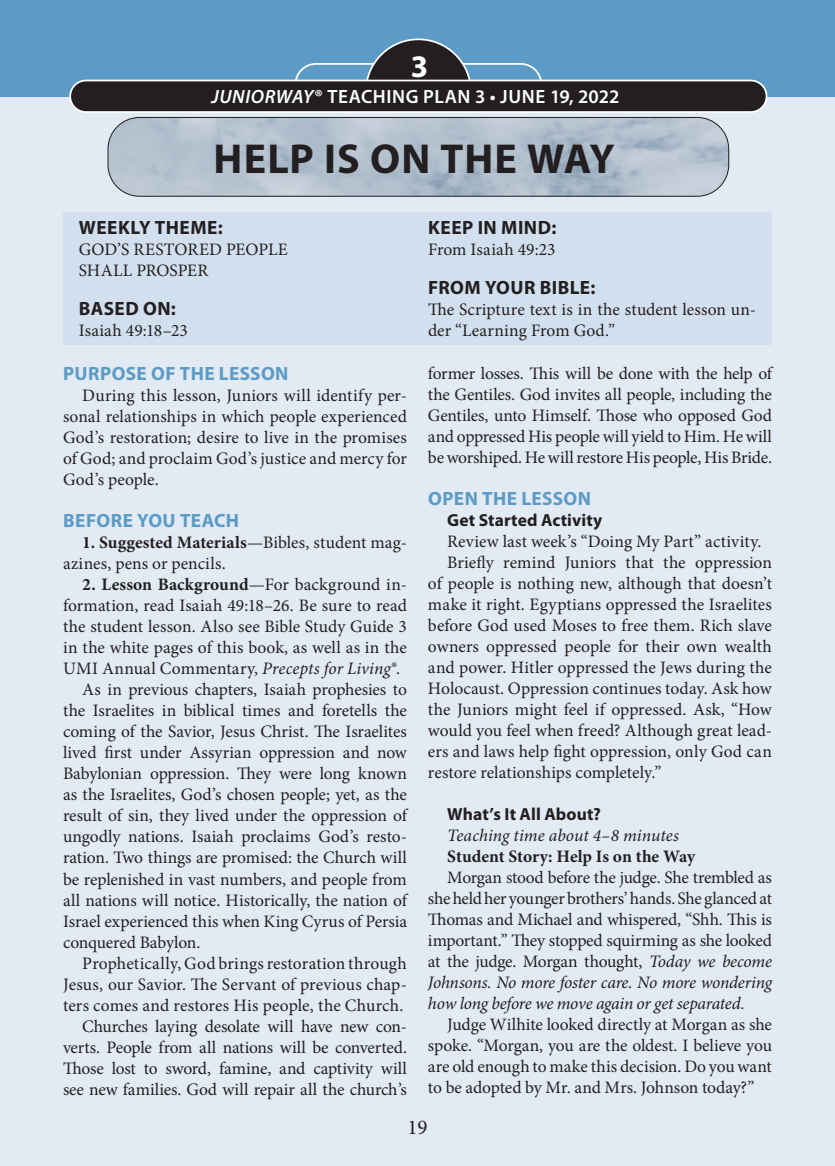
<style>
.page{position:relative;width:835px;height:1166px;background:#e2eaf4}
.page>*{position:absolute;margin:0;border:0;box-sizing:border-box;transform-origin:0 0}
.t1{font:700 42px "Myriad Pro";letter-spacing:.025em;color:#231f20}
.t2{font:700 31.5px "Myriad Pro";color:#fff}
.t3{font:21px "Minion Pro";color:#231f20}
.t4{font:700 19.25px "Myriad Pro";letter-spacing:.025em;color:#231f20}
.t5{font:700 19.25px "Myriad Pro";letter-spacing:.02em;color:#5c9bc5}
.t6{font:600 19.25px "Myriad Pro";letter-spacing:.03em;color:#fff}
.t7{font:17.5px/21px "Minion Pro";color:#231f20;text-align:justify}
.t8{font:700 17.5px "Minion Pro";color:#231f20}
.t9{font:700 17.5px "Myriad Pro";letter-spacing:.005em;color:#231f20}
.t10{font:italic 17.5px "Minion Pro";color:#231f20}
.s1{font-style:italic}
.s2{font-weight:700}
.s3{font-weight:400}
</style>
<div class="page">
<div style="left:0;top:0;width:835px;height:96px;background:#5c9bc5"></div>
<img style="left:108px;top:117px;width:621px;height:79px">
<div style="left:108px;top:117px;width:621px;height:80px;border:1px solid #231f20;border-radius:32px"></div>
<div style="left:295px;top:63px;width:247px;height:43px;border:2px solid #fff;border-radius:20px"></div>
<svg style="left:364px;top:38px;width:109px;height:42px"></svg>
<div style="left:70px;top:80px;width:696px;height:32px;background:#231f20;border-radius:16px"></div>
<div style="left:69px;top:80px;width:698px;height:33px;border:2px solid #fff;border-radius:16px"></div>
<div style="left:63px;top:212px;width:709px;height:133px;background:#d2dfee"></div>
<h2 class="t2" style="left:411px;top:49px;width:19px">3</h2>
<p class="t6" style="left:211px;top:85px;width:409px"><span class="s1">JUNIORWAY</span>® TEACHING PLAN 3 • JUNE 19, 2022</p>
<h1 class="t1" style="left:214px;top:135px;width:403px">HELP IS ON THE WAY</h1>
<p class="t4" style="left:79px;top:217px;width:145px">WEEKLY THEME:</p>
<p class="t7" style="left:79px;top:239px;width:210px">GOD’S RESTORED PEOPLE<br>SHALL PROSPER</p>
<p class="t4" style="left:79px;top:297px;width:98px">BASED ON:</p>
<p class="t7" style="left:79px;top:320px;width:111px">Isaiah 49:18–23</p>
<p class="t5" style="left:63px;top:363px;width:227px">PURPOSE OF THE LESSON</p>
<p class="t7" style="left:63px;top:385px;width:345px;text-indent:19px">During this lesson, Juniors will identify per&shy;sonal relationships in which people experienced God’s restoration; desire to live in the promises of God; and proclaim God’s justice and mercy for God’s people.</p>
<p class="t5" style="left:63px;top:510px;width:177px">BEFORE YOU TEACH</p>
<p class="t7" style="left:63px;top:532px;width:345px;text-indent:19px"><span class="s2">1. Suggested Materials</span>—Bibles, student mag&shy;azines, pens or pencils.</p>
<p class="t8" style="left:82px;top:572px;width:326px">2. Lesson Background<span class="s3">—For background in-</span></p>
<p class="t7" style="left:63px;top:595px;width:345px">formation, read Isaiah 49:18–26. Be sure to read</p>
<p class="t7" style="left:63px;top:616px;width:345px">the student lesson. Also see Bible Study Guide 3</p>
<p class="t7" style="left:63px;top:637px;width:345px">in the white pages of this book, as well as in the</p>
<p class="t7" style="left:63px;top:658px;width:339px">UMI Annual Commentary, <span class="s1">Precepts for Living</span>®.</p>
<p class="t7" style="left:82px;top:679px;width:326px">As in previous chapters, Isaiah prophesies to</p>
<p class="t7" style="left:63px;top:700px;width:345px">the Israelites in biblical times and foretells the</p>
<p class="t7" style="left:63px;top:721px;width:345px">coming of the Savior, Jesus Christ. The Israelites</p>
<p class="t7" style="left:63px;top:742px;width:345px">lived first under Assyrian oppression and now</p>
<p class="t7" style="left:63px;top:763px;width:345px">Babylonian oppression. They were long known</p>
<p class="t7" style="left:63px;top:784px;width:345px">as the Israelites, God’s chosen people; yet, as the</p>
<p class="t7" style="left:63px;top:805px;width:345px">result of sin, they lived under the oppression of</p>
<p class="t7" style="left:63px;top:826px;width:345px">ungodly nations. Isaiah proclaims God’s resto-</p>
<p class="t7" style="left:63px;top:847px;width:345px">ration. Two things are promised: the Church will</p>
<p class="t7" style="left:63px;top:868px;width:345px">be replenished in vast numbers, and people from</p>
<p class="t7" style="left:63px;top:889px;width:345px">all nations will notice. Historically, the nation of</p>
<p class="t7" style="left:63px;top:910px;width:345px">Israel experienced this when King Cyrus of Persia</p>
<p class="t7" style="left:63px;top:931px;width:139px">conquered Babylon.</p>
<p class="t7" style="left:82px;top:952px;width:326px">Prophetically, God brings restoration through</p>
<p class="t7" style="left:63px;top:973px;width:345px">Jesus, our Savior. The Servant of previous chap-</p>
<p class="t7" style="left:63px;top:994px;width:342px">ters comes and restores His people, the Church.</p>
<p class="t7" style="left:82px;top:1015px;width:326px">Churches laying desolate will have new con-</p>
<p class="t7" style="left:63px;top:1036px;width:345px">verts. People from all nations will be converted.</p>
<p class="t7" style="left:63px;top:1057px;width:345px">Those lost to sword, famine, and captivity will</p>
<p class="t7" style="left:63px;top:1078px;width:345px">see new families. God will repair all the church’s</p>
<p class="t4" style="left:428px;top:217px;width:130px">KEEP IN MIND:</p>
<p class="t7" style="left:428px;top:239px;width:129px">From Isaiah 49:23</p>
<p class="t4" style="left:428px;top:276px;width:169px">FROM YOUR BIBLE:</p>
<p class="t7" style="left:428px;top:299px;width:330px">The Scripture text is in the student lesson un&shy;der “Learning From God.”</p>
<p class="t7" style="left:428px;top:362px;width:345px">former losses. This will be done with the help of the Gentiles. God invites all people, including the Gentiles, unto Himself. Those who opposed God and oppressed His people will yield to Him. He will be worshiped. He will restore His people, His Bride.</p>
<p class="t5" style="left:428px;top:487px;width:164px">OPEN THE LESSON</p>
<p class="t9" style="left:447px;top:510px;width:157px">Get Started Activity</p>
<p class="t7" style="left:447px;top:530px;width:316px">Review last week’s “Doing My Part” activity.</p>
<p class="t7" style="left:447px;top:551px;width:326px">Briefly remind Juniors that the oppression</p>
<p class="t7" style="left:428px;top:572px;width:345px">of people is nothing new, although that doesn’t</p>
<p class="t7" style="left:428px;top:593px;width:345px">make it right. Egyptians oppressed the Israelites</p>
<p class="t7" style="left:428px;top:614px;width:345px">before God used Moses to free them. Rich slave</p>
<p class="t7" style="left:428px;top:635px;width:345px">owners oppressed people for their own wealth</p>
<p class="t7" style="left:428px;top:656px;width:345px">and power. Hitler oppressed the Jews during the</p>
<p class="t7" style="left:428px;top:677px;width:345px">Holocaust. Oppression continues today. Ask how</p>
<p class="t7" style="left:428px;top:698px;width:345px">the Juniors might feel if oppressed. Ask, “How</p>
<p class="t7" style="left:428px;top:719px;width:345px">would you feel when freed? Although great lead-</p>
<p class="t7" style="left:428px;top:740px;width:345px">ers and laws help fight oppression, only God can</p>
<p class="t7" style="left:428px;top:761px;width:235px">restore relationships completely.”</p>
<p class="t9" style="left:447px;top:804px;width:155px">What’s It All About?</p>
<p class="t10" style="left:447px;top:823px;width:233px">Teaching time about 4–8 minutes</p>
<p class="t8" style="left:447px;top:843px;width:249px">Student Story: Help Is on the Way</p>
<p class="t7" style="left:428px;top:866px;width:345px;text-indent:19px">Morgan stood before the judge. She trembled as she held her younger brothers’ hands. She glanced at Thomas and Michael and whispered, “Shh. This is important.” They stopped squirming as she looked at the judge. Morgan thought, <span class="s1">Today we become Johnsons. No more foster care. No more wondering how long before we move again or get separated.</span></p>
<p class="t7" style="left:428px;top:1013px;width:345px;text-indent:19px">Judge Wilhite looked directly at Morgan as she spoke. “Morgan, you are the oldest. I believe you are old enough to make this decision. Do you want to be adopted by Mr. and Mrs. Johnson today?”</p>
<p class="t3" style="left:407px;top:1113px;width:22px">19</p>
</div>
